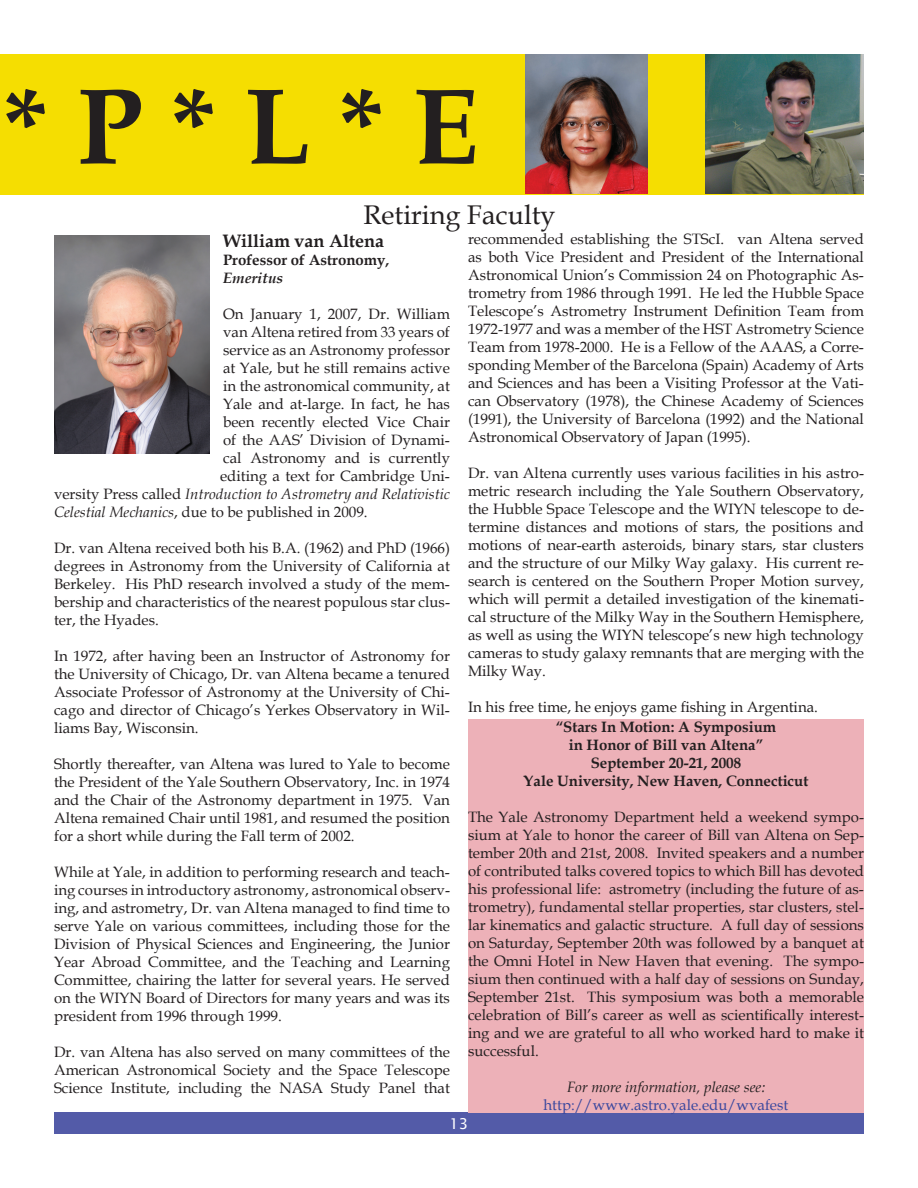
<style>
.page{position:relative;width:918px;height:1188px;background:#fff}
.page>*{position:absolute;margin:0;border:0;box-sizing:border-box;transform-origin:0 0}
.t1{font:700 108px "Book Antiqua";color:#231f20}
.t2{font:27px "Book Antiqua";color:#231f20}
.t3{font:700 18px "Book Antiqua";color:#231f20}
.t4{font:15px/18px "Book Antiqua";color:#231f20;text-align:justify}
.t5{font:700 15px/18px "Book Antiqua";color:#231f20;text-align:center}
.t6{font:italic 15px "Book Antiqua";color:#231f20}
.t7{font:15px "Book Antiqua";color:#3b489e}
.t8{font:italic 700 15px "Book Antiqua";color:#231f20}
.t9{font:15px "Lucida Sans Unicode";color:#fff}
.s1{font-style:normal}
.s2{font-style:italic}
</style>
<div class="page">
<div style="left:54px;top:1113px;width:810px;height:21px;background:#535ba8"></div>
<div style="left:468px;top:719px;width:396px;height:394px;background:#edb1b8"></div>
<div style="left:0;top:54px;width:864px;height:140px;background:#f5de01"></div>
<img style="left:526px;top:54px;width:122px;height:140px">
<img style="left:705px;top:54px;width:159px;height:139px">
<img style="left:54px;top:236px;width:155px;height:218px">
<h1 class="t1" style="left:2px;top:53px;width:478px">* P * L * E</h1>
<h2 class="t2" style="left:364px;top:196px;width:194px">Retiring Faculty</h2>
<p class="t4" style="left:468px;top:229px;width:398px">recommended establishing the STScI. van Altena served as both Vice President and President of the International Astronomical Union’s Commission 24 on Photographic As&shy;trometry from 1986 through 1991. He led the Hubble Space Telescope’s Astrometry Instrument Definition Team from 1972-1977 and was a member of the HST Astrometry Science Team from 1978-2000. He is a Fellow of the AAAS, a Corre&shy;sponding Member of the Barcelona (Spain) Academy of Arts and Sciences and has been a Visiting Professor at the Vati&shy;can Observatory (1978), the Chinese Academy of Sciences (1991), the University of Barcelona (1992) and the National Astronomical Observatory of Japan (1995).</p>
<p class="t4" style="left:468px;top:463px;width:398px">Dr. van Altena currently uses various facilities in his astro&shy;metric research including the Yale Southern Observatory, the Hubble Space Telescope and the WIYN telescope to de&shy;termine distances and motions of stars, the positions and motions of near-earth asteroids, binary stars, star clusters and the structure of our Milky Way galaxy. His current re&shy;search is centered on the Southern Proper Motion survey, which will permit a detailed investigation of the kinemati&shy;cal structure of the Milky Way in the Southern Hemisphere, as well as using the WIYN telescope’s new high technology cameras to study galaxy remnants that are merging with the Milky Way.</p>
<p class="t4" style="left:468px;top:697px;width:351px">In his free time, he enjoys game fishing in Argentina.</p>
<p class="t3" style="left:223px;top:229px;width:162px">William van Altena</p>
<p class="t5" style="left:223px;top:251px;width:168px">Professor of Astronomy,</p>
<p class="t8" style="left:223px;top:268px;width:61px">Emeritus</p>
<p class="t4" style="left:223px;top:305px;width:228px">On January 1, 2007, Dr. William</p>
<p class="t4" style="left:223px;top:323px;width:228px">van Altena retired from 33 years of</p>
<p class="t4" style="left:223px;top:341px;width:228px">service as an Astronomy professor</p>
<p class="t4" style="left:223px;top:359px;width:228px">at Yale, but he still remains active</p>
<p class="t4" style="left:223px;top:377px;width:228px">in the astronomical community, at</p>
<p class="t4" style="left:223px;top:395px;width:228px">Yale and at-large. In fact, he has</p>
<p class="t4" style="left:223px;top:413px;width:228px">been recently elected Vice Chair</p>
<p class="t4" style="left:223px;top:431px;width:228px">of the AAS’ Division of Dynami-</p>
<p class="t4" style="left:223px;top:449px;width:228px">cal Astronomy and is currently</p>
<p class="t4" style="left:220px;top:467px;width:231px">editing a text for Cambridge Uni-</p>
<p class="t6" style="left:54px;top:483px;width:398px"><span class="s1">versity Press called</span> Introduction to Astrometry and Relativistic</p>
<p class="t4" style="left:54px;top:503px;width:315px"><span class="s2">Celestial Mechanics</span>, due to be published in 2009.</p>
<p class="t4" style="left:54px;top:539px;width:398px">Dr. van Altena received both his B.A. (1962) and PhD (1966) degrees in Astronomy from the University of California at Berkeley. His PhD research involved a study of the mem&shy;bership and characteristics of the nearest populous star clus&shy;ter, the Hyades.</p>
<p class="t4" style="left:54px;top:647px;width:397px">In 1972, after having been an Instructor of Astronomy for the University of Chicago, Dr. van Altena became a tenured Associate Professor of Astronomy at the University of Chi&shy;cago and director of Chicago’s Yerkes Observatory in Wil&shy;liams Bay, Wisconsin.</p>
<p class="t4" style="left:54px;top:755px;width:398px">Shortly thereafter, van Altena was lured to Yale to become the President of the Yale Southern Observatory, Inc. in 1974 and the Chair of the Astronomy department in 1975. Van Altena remained Chair until 1981, and resumed the position for a short while during the Fall term of 2002.</p>
<p class="t4" style="left:54px;top:863px;width:398px">While at Yale, in addition to performing research and teach&shy;ing courses in introductory astronomy, astronomical observ&shy;ing, and astrometry, Dr. van Altena managed to find time to serve Yale on various committees, including those for the Division of Physical Sciences and Engineering, the Junior Year Abroad Committee, and the Teaching and Learning Committee, chairing the latter for several years. He served on the WIYN Board of Directors for many years and was its president from 1996 through 1999.</p>
<p class="t4" style="left:54px;top:1043px;width:398px">Dr. van Altena has also served on many committees of the American Astronomical Society and the Space Telescope Science Institute, including the NASA Study Panel that</p>
<p class="t5" style="left:524px;top:718px;width:286px">“Stars In Motion: A Symposium<br>in Honor of Bill van Altena”<br>September 20-21, 2008<br>Yale University, New Haven, Connecticut</p>
<p class="t4" style="left:468px;top:808px;width:398px">The Yale Astronomy Department held a weekend sympo&shy;sium at Yale to honor the career of Bill van Altena on Sep&shy;tember 20th and 21st, 2008. Invited speakers and a number of contributed talks covered topics to which Bill has devoted his professional life: astrometry (including the future of as&shy;trometry), fundamental stellar properties, star clusters, stel&shy;lar kinematics and galactic structure. A full day of sessions on Saturday, September 20th was followed by a banquet at the Omni Hotel in New Haven that evening. The sympo&shy;sium then continued with a half day of sessions on Sunday, September 21st. This symposium was both a memorable celebration of Bill’s career as well as scientifically interest&shy;ing and we are grateful to all who worked hard to make it successful.</p>
<p class="t6" style="left:567px;top:1077px;width:200px">For more information, please see:</p>
<p class="t7" style="left:544px;top:1095px;width:246px">http://www.astro.yale.edu/wvafest</p>
<p class="t9" style="left:450px;top:1112px;width:20px">13</p>
</div>
